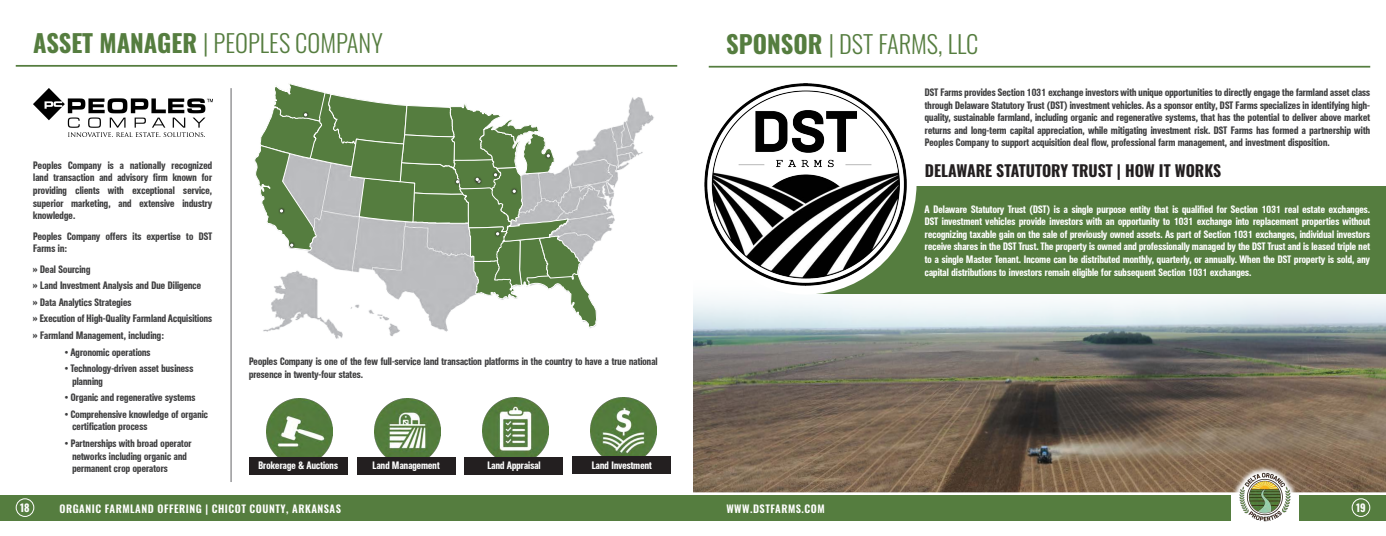
<style>
.page{position:relative;width:1386px;height:536px;background:#fff}
.page>*{position:absolute;margin:0;border:0;box-sizing:border-box;transform-origin:0 0}
.t1{font:300 24.5px "Oswald";color:#557d3f}
.t2{font:700 15.75px "Oswald";color:#231f20}
.t3{font:10.5px/12.6px "Agent Con Med DB Normal";color:#3e3e3f}
.t4{font:10.5px/12.6px "Agent Con Med DB Normal";color:#fff;text-align:justify}
.t5{font:600 10.5px "Oswald";letter-spacing:.05em;color:#fff}
.t6{font:700 10.5px "Oswald";color:#fff}
.s1{font-weight:700}
</style>
<div class="page">
<div style="left:1299px;top:495px;width:87px;height:25px;background:#557d3f"></div>
<div style="left:685px;top:495px;width:545px;height:25px;background:#557d3f"></div>
<div style="left:1352px;top:498px;width:18px;height:18px;border:1px solid #fff;border-radius:50%"></div>
<div style="left:0;top:495px;width:701px;height:25px;background:#557d3f"></div>
<div style="left:16px;top:498px;width:18px;height:18px;border:1px solid #fff;border-radius:50%"></div>
<hr style="left:16px;top:65px;width:661px;height:2px;background:#557d3f">
<hr style="left:231px;top:88px;width:1px;height:394px;background:#636366">
<img style="left:267px;top:398px;width:66px;height:58px">
<img style="left:482px;top:398px;width:66px;height:58px">
<img style="left:590px;top:398px;width:66px;height:58px">
<img style="left:375px;top:398px;width:65px;height:58px">
<div style="left:249px;top:456px;width:99px;height:18px;background:#231f20"></div>
<div style="left:357px;top:456px;width:98px;height:18px;background:#231f20"></div>
<div style="left:465px;top:456px;width:98px;height:18px;background:#231f20"></div>
<div style="left:573px;top:456px;width:98px;height:18px;background:#231f20"></div>
<img style="left:33px;top:88px;width:179px;height:48px">
<img style="left:693px;top:297px;width:693px;height:195px">
<div style="left:805px;top:186px;width:581px;height:108px;background:#557d3f"></div>
<div style="left:695px;top:73px;width:222px;height:221px;background:#fff;border-radius:50%"></div>
<hr style="left:709px;top:66px;width:661px;height:2px;background:#557d3f">
<img style="left:704px;top:83px;width:213px;height:202px">
<img style="left:263px;top:97px;width:391px;height:242px">
<svg style="left:1232px;top:465px;width:66px;height:28px"></svg>
<img style="left:1238px;top:471px;width:54px;height:51px">
<svg style="left:254px;top:83px;width:343px;height:245px"></svg>
<p class="t1" style="left:33px;top:21px;width:351px"><span class="s1">ASSET MANAGER</span> | PEOPLES COMPANY</p>
<p class="t3" style="left:33px;top:159px;width:181px;text-align:justify">Peoples Company is a nationally recognized land transaction and advisory firm known for providing clients with exceptional service, superior marketing, and extensive industry knowledge.</p>
<p class="t3" style="left:33px;top:230px;width:181px">Peoples Company offers its expertise to DST<br>Farms in:</p>
<p class="t3" style="left:33px;top:263px;width:59px">» Deal Sourcing</p>
<p class="t3" style="left:33px;top:279px;width:170px">» Land Investment Analysis and Due Diligence</p>
<p class="t3" style="left:33px;top:296px;width:100px">» Data Analytics Strategies</p>
<p class="t3" style="left:33px;top:312px;width:181px">» Execution of High-Quality Farmland Acquisitions</p>
<p class="t3" style="left:33px;top:329px;width:132px">» Farmland Management, including:</p>
<p class="t3" style="left:65px;top:345px;width:87px">• Agronomic operations</p>
<p class="t3" style="left:72px;top:362px;width:123px;text-indent:-8px">• Technology-driven asset business planning</p>
<p class="t3" style="left:65px;top:391px;width:132px">• Organic and regenerative systems</p>
<p class="t3" style="left:65px;top:408px;width:145px">• Comprehensive knowledge of organic</p>
<p class="t3" style="left:72px;top:420px;width:77px">certification process</p>
<p class="t3" style="left:72px;top:437px;width:121px;text-indent:-8px">• Partnerships with broad operator networks including organic and permanent crop operators</p>
<p class="t3" style="left:249px;top:355px;width:410px">Peoples Company is one of the few full-service land transaction platforms in the country to have a true national presence in twenty-four states.</p>
<p class="t4" style="left:258px;top:459px;width:81px">Brokerage &amp; Auctions</p>
<p class="t4" style="left:373px;top:459px;width:69px">Land Management</p>
<p class="t4" style="left:487px;top:459px;width:55px">Land Appraisal</p>
<p class="t4" style="left:592px;top:458px;width:62px">Land Investment</p>
<p class="t1" style="left:726px;top:22px;width:254px"><span class="s1">SPONSOR</span> | DST FARMS, LLC</p>
<p class="t3" style="left:925px;top:86px;width:447px;text-align:justify">DST Farms provides Section 1031 exchange investors with unique opportunities to directly engage the farmland asset class through Delaware Statutory Trust (DST) investment vehicles. As a sponsor entity, DST Farms specializes in identifying high&shy;quality, sustainable farmland, including organic and regenerative systems, that has the potential to deliver above market returns and long-term capital appreciation, while mitigating investment risk. DST Farms has formed a partnership with Peoples Company to support acquisition deal flow, professional farm management, and investment disposition.</p>
<p class="t2" style="left:925px;top:163px;width:298px">DELAWARE STATUTORY TRUST | HOW IT WORKS</p>
<p class="t4" style="left:925px;top:202px;width:447px">A Delaware Statutory Trust (DST) is a single purpose entity that is qualified for Section 1031 real estate exchanges.<br>DST investment vehicles provide investors with an opportunity to 1031 exchange into replacement properties without recognizing taxable gain on the sale of previously owned assets. As part of Section 1031 exchanges, individual investors receive shares in the DST Trust. The property is owned and professionally managed by the DST Trust and is leased triple net to a single Master Tenant. Income can be distributed monthly, quarterly, or annually. When the DST property is sold, any capital distributions to investors remain eligible for subsequent Section 1031 exchanges.</p>
<p class="t6" style="left:20px;top:502px;width:11px">18</p>
<p class="t5" style="left:60px;top:503px;width:283px">ORGANIC FARMLAND OFFERING | CHICOT COUNTY, ARKANSAS</p>
<p class="t5" style="left:726px;top:503px;width:100px">WWW.DSTFARMS.COM</p>
<p class="t6" style="left:1356px;top:502px;width:11px">19</p>
</div>
